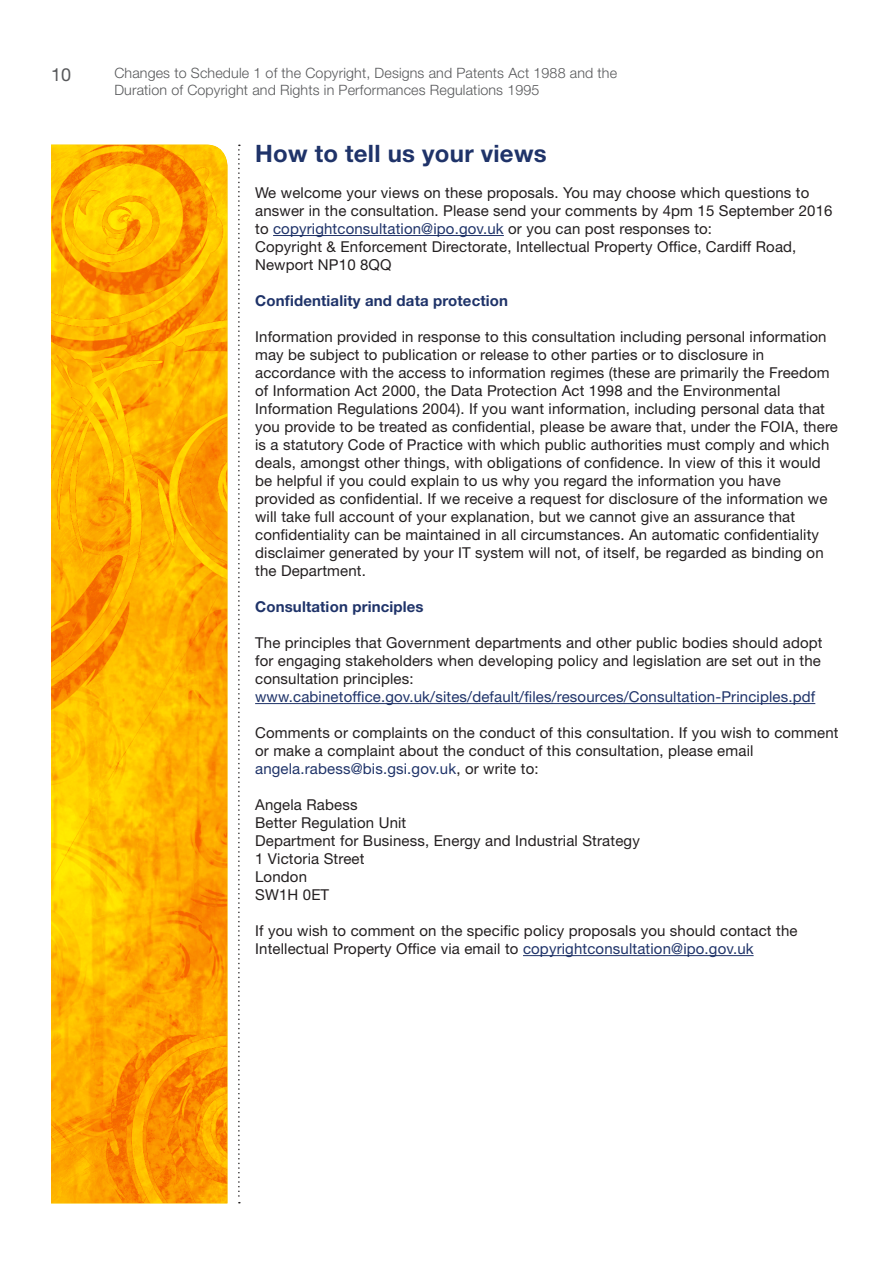
<style>
.page{position:relative;width:893px;height:1263px;background:#fff}
.page>*{position:absolute;margin:0;border:0;box-sizing:border-box;transform-origin:0 0}
.t1{font:700 24px "Helvetica Neue LT Std";letter-spacing:.01em;color:#1f3369}
.t2{font:18px "Helvetica Neue LT Std";color:#57585a}
.t3{font:15px/18px "Helvetica Neue LT Std";letter-spacing:.01em;color:#231f20}
.t4{font:15px "Helvetica Neue LT Std";letter-spacing:.01em;color:#1f3369}
.t5{font:700 15px "Helvetica Neue LT Std";letter-spacing:.01em;color:#1f3369}
.t6{font:300 14.25px/17.1px "Helvetica Neue LT Std";letter-spacing:.01em;color:#57585a}
.s1{color:#1f3369}
</style>
<div class="page">
<svg style="left:238px;top:145px;width:2px;height:1058px"></svg>
<img style="left:51px;top:145px;width:176px;height:1058px">
<hr style="left:273px;top:235px;width:231px;height:1px;background:#1f3369">
<hr style="left:255px;top:703px;width:560px;height:1px;background:#1f3369">
<hr style="left:523px;top:955px;width:231px;height:1px;background:#1f3369">
<p class="t2" style="left:51px;top:64px;width:22px">10</p>
<p class="t6" style="left:114px;top:64px;width:504px">Changes to Schedule 1 of the Copyright, Designs and Patents Act 1988 and the<br>Duration of Copyright and Rights in Performances Regulations 1995</p>
<h2 class="t1" style="left:255px;top:139px;width:293px">How to tell us your views</h2>
<p class="t3" style="left:255px;top:183px;width:579px">We welcome your views on these proposals. You may choose which questions to answer in the consultation. Please send your comments by 4pm 15 September 2016 to <span class="s1">copyrightconsultation@ipo.gov.uk</span> or you can post responses to:<br>Copyright &amp; Enforcement Directorate, Intellectual Property Office, Cardiff Road, Newport NP10 8QQ</p>
<p class="t5" style="left:255px;top:291px;width:254px">Confidentiality and data protection</p>
<p class="t3" style="left:255px;top:327px;width:584px">Information provided in response to this consultation including personal information may be subject to publication or release to other parties or to disclosure in accordance with the access to information regimes (these are primarily the Freedom of Information Act 2000, the Data Protection Act 1998 and the Environmental Information Regulations 2004). If you want information, including personal data that you provide to be treated as confidential, please be aware that, under the FOIA, there is a statutory Code of Practice with which public authorities must comply and which deals, amongst other things, with obligations of confidence. In view of this it would be helpful if you could explain to us why you regard the information you have provided as confidential. If we receive a request for disclosure of the information we will take full account of your explanation, but we cannot give an assurance that confidentiality can be maintained in all circumstances. An automatic confidentiality disclaimer generated by your IT system will not, of itself, be regarded as binding on the Department.</p>
<p class="t5" style="left:255px;top:597px;width:170px">Consultation principles</p>
<p class="t3" style="left:255px;top:633px;width:569px;text-align:justify">The principles that Government departments and other public bodies should adopt for engaging stakeholders when developing policy and legislation are set out in the consultation principles:</p>
<p class="t4" style="left:255px;top:688px;width:562px">www.cabinetoffice.gov.uk/sites/default/files/resources/Consultation-Principles.pdf</p>
<p class="t3" style="left:255px;top:723px;width:585px">Comments or complaints on the conduct of this consultation. If you wish to comment or make a complaint about the conduct of this consultation, please email <span class="s1">angela.rabess@bis.gsi.gov.uk</span>, or write to:</p>
<p class="t3" style="left:255px;top:795px;width:386px">Angela Rabess<br>Better Regulation Unit<br>Department for Business, Energy and Industrial Strategy<br>1 Victoria Street<br>London<br>SW1H 0ET</p>
<p class="t3" style="left:255px;top:921px;width:544px">If you wish to comment on the specific policy proposals you should contact the<br>Intellectual Property Office via email to <span class="s1">copyrightconsultation@ipo.gov.uk</span></p>
</div>
